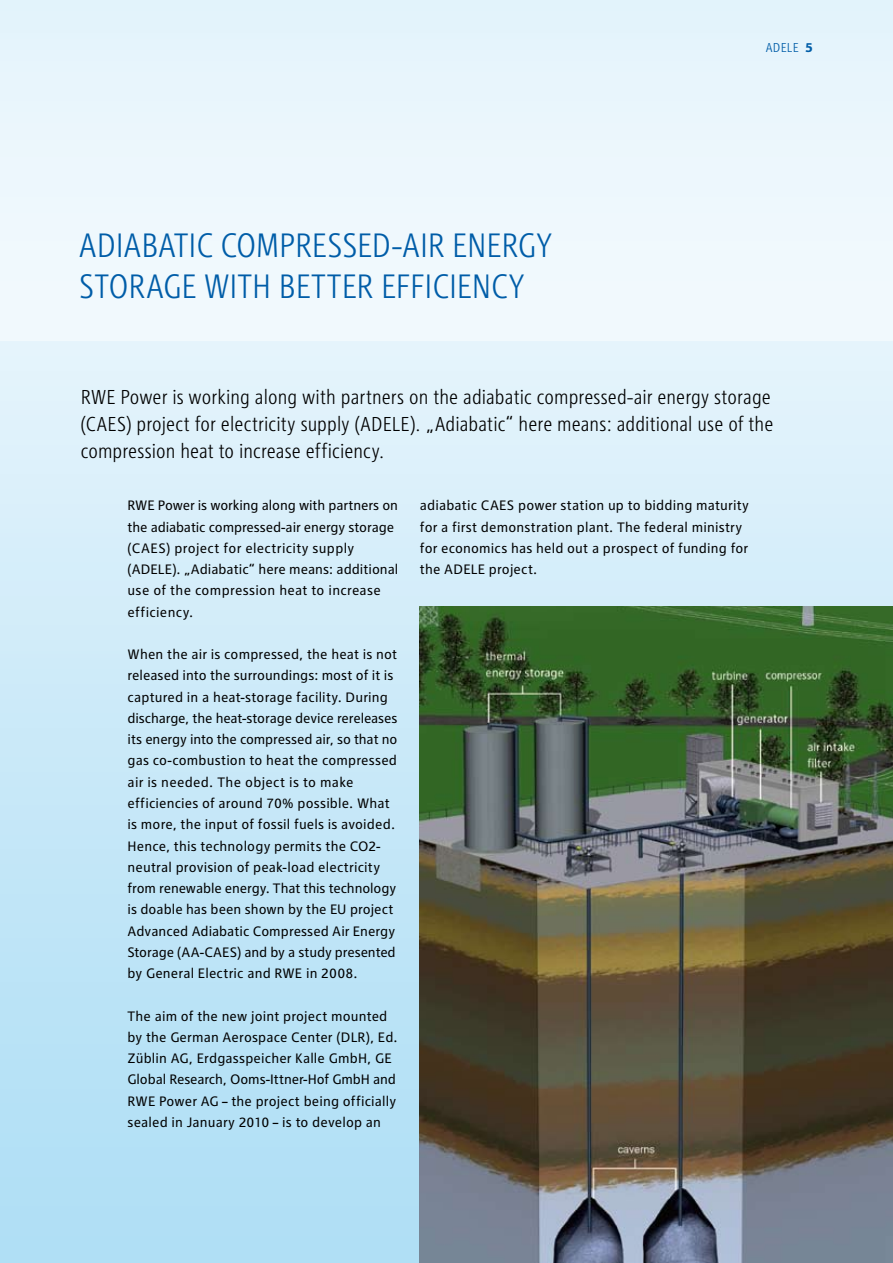
<style>
.page{position:relative;width:893px;height:1263px;background:#fff}
.page>*{position:absolute;margin:0;border:0;box-sizing:border-box;transform-origin:0 0}
.t1{font:300 condensed 35.25px/40.5px "RWE Headline";letter-spacing:-.005em;color:#005da8}
.t2{font:300 condensed 21px/27px "RWE Headline";letter-spacing:.005em;color:#000}
.t3{font:14.25px/21.3px "RWE Text";letter-spacing:.01em;color:#000}
.t4{font:300 condensed 13.5px "RWE Text";letter-spacing:.02em;color:#005da8}
</style>
<div class="page">
<div style="left:0;top:338px;width:893px;height:925px;background:linear-gradient(to bottom,#e4f3fb,#acddf5)"></div>
<div style="left:0;top:0;width:893px;height:340px;background:#edf7fd"></div>
<img style="left:420px;top:606px;width:473px;height:657px">
<h1 class="t1" style="left:79px;top:225px;width:475px">ADIABATIC COMPRESSED-AIR ENERGY<br>STORAGE WITH BETTER EFFICIENCY</h1>
<p class="t4" style="left:766px;top:40px;width:35px">ADELE</p>
<h2 class="t2" style="left:81px;top:383px;width:694px">RWE Power is working along with partners on the adiabatic compressed-air energy storage (CAES) project for electricity supply (ADELE). „Adiabatic“ here means: additional use of the compression heat to increase efficiency.</h2>
<p class="t3" style="left:128px;top:495px;width:272px">RWE Power is working along with partners on the adiabatic compressed-air energy storage (CAES) project for electricity supply (ADELE). „Adiabatic“ here means: additional use of the compression heat to increase efficiency.</p>
<p class="t3" style="left:128px;top:644px;width:271px">When the air is compressed, the heat is not released into the surroundings: most of it is captured in a heat-storage facility. During discharge, the heat-storage device rereleases its energy into the compressed air, so that no gas co-combustion to heat the compressed air is needed. The object is to make efficiencies of around 70% possible. What is more, the input of fossil fuels is avoided.<br>Hence, this technology permits the CO2- neutral provision of peak-load electricity from renewable energy. That this technology is doable has been shown by the EU project Advanced Adiabatic Compressed Air Energy Storage (AA-CAES) and by a study presented by General Electric and RWE in 2008.</p>
<p class="t3" style="left:128px;top:1005px;width:272px">The aim of the new joint project mounted by the German Aerospace Center (DLR), Ed.<br>Züblin AG, Erdgasspeicher Kalle GmbH, GE Global Research, Ooms-Ittner-Hof GmbH and RWE Power AG – the project being officially sealed in January 2010 – is to develop an</p>
<p class="t3" style="left:420px;top:495px;width:331px">adiabatic CAES power station up to bidding maturity for a first demonstration plant. The federal ministry for economics has held out a prospect of funding for the ADELE project.</p>
</div>
